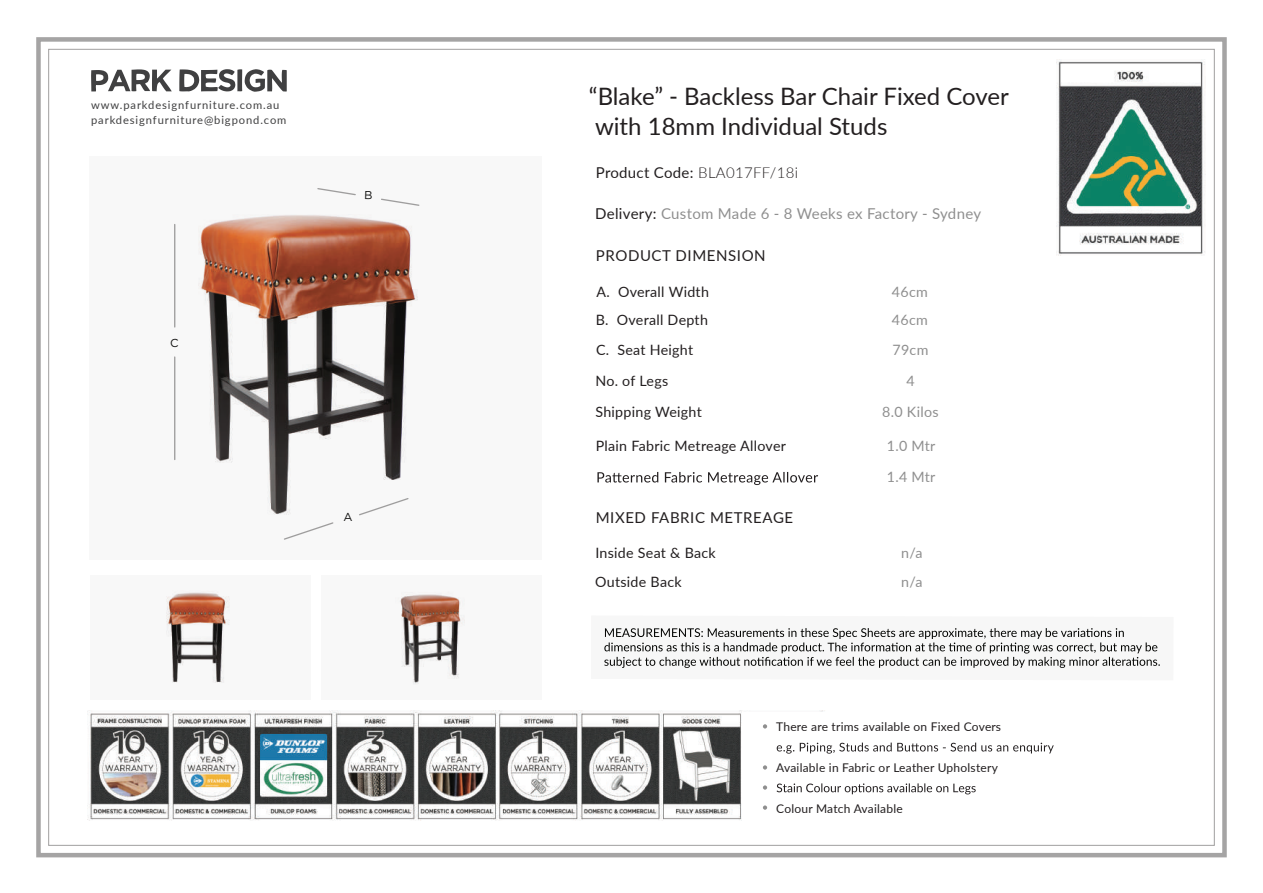
<style>
.page{position:relative;width:1263px;height:893px;background:#fff}
.page>*{position:absolute;margin:0;border:0;box-sizing:border-box;transform-origin:0 0}
.t1{font:24px/30.3px "Lato";color:#231f20}
.t2{font:15px "Lato";letter-spacing:.02em;color:#8f8f8f}
.t3{font:15px "Lato";letter-spacing:.04em;color:#231f20}
.t4{font:15px "Lato";letter-spacing:.02em;color:#231f20}
.t5{font:14.25px/27.9px "Lato";letter-spacing:.02em;color:#231f20}
.t6{font:14.25px/30.8px "Lato";letter-spacing:.02em;color:#8f8f8f;text-align:center}
.t7{font:12px "Lato";letter-spacing:.02em;color:#231f20}
.t8{font:11.55px "Gotham";color:#050504}
.t9{font:11.1px/15.1px "Lato";letter-spacing:.08em;color:#404041}
.s1{font-weight:300}
.s2{color:#231f20}
</style>
<div class="page">
<svg style="left:91px;top:69px;width:81px;height:22px"></svg>
<svg style="left:179px;top:69px;width:108px;height:23px"></svg>
<div style="left:36px;top:37px;width:1191px;height:820px;border:5px solid #a5a4a4"></div>
<svg style="left:604px;top:628px;width:556px;height:40px"></svg>
<svg style="left:174px;top:188px;width:246px;height:352px"></svg>
<svg style="left:166px;top:590px;width:64px;height:93px"></svg>
<svg style="left:395px;top:591px;width:70px;height:94px;fill:#f0f0f0"></svg>
<svg style="left:597px;top:472px;width:221px;height:13px"></svg>
<img style="left:87px;top:710px;width:738px;height:111px">
<div style="left:742px;top:712px;width:84px;height:109px;background:#fff"></div>
<svg style="left:777px;top:743px;width:277px;height:11px"></svg>
<svg style="left:776px;top:783px;width:200px;height:11px"></svg>
<svg style="left:763px;top:724px;width:4px;height:4px"></svg>
<svg style="left:763px;top:765px;width:4px;height:5px"></svg>
<svg style="left:763px;top:785px;width:4px;height:5px"></svg>
<svg style="left:763px;top:805px;width:4px;height:5px"></svg>
<img style="left:1057px;top:59px;width:148px;height:196px">
<svg style="left:365px;top:191px;width:7px;height:8px"></svg>
<p class="t9" style="left:91px;top:97px;width:197px">www.parkdesignfurniture.com.au parkdesignfurniture@bigpond.com</p>
<p class="t8" style="left:170px;top:336px;width:10px">C</p>
<p class="t8" style="left:343px;top:510px;width:11px">A</p>
<h1 class="t1" style="left:589px;top:80px;width:422px">“Blake” - Backless Bar Chair Fixed Cover with 18mm Individual Studs</h1>
<p class="t4" style="left:596px;top:162px;width:204px">Product Code: <span class="s1">BLA017FF/18i</span></p>
<p class="t2" style="left:595px;top:203px;width:387px"><span class="s2">Delivery:</span> Custom Made 6 - 8 Weeks ex Factory - Sydney</p>
<p class="t3" style="left:596px;top:245px;width:171px">PRODUCT DIMENSION</p>
<p class="t5" style="left:596px;top:277px;width:115px">A. Overall Width<br>B. Overall Depth</p>
<p class="t5" style="left:595px;top:334px;width:99px;line-height:30.8px">C. Seat Height<br>No. of Legs</p>
<p class="t6" style="left:892px;top:276px;width:37px">46cm</p>
<p class="t6" style="left:892px;top:304px;width:37px">46cm</p>
<p class="t6" style="left:892px;top:334px;width:37px">79cm<br>4</p>
<p class="t5" style="left:595px;top:398px;width:108px">Shipping Weight</p>
<p class="t6" style="left:882px;top:396px;width:58px">8.0 Kilos</p>
<p class="t5" style="left:596px;top:431px;width:192px">Plain Fabric Metreage Allover</p>
<p class="t3" style="left:596px;top:507px;width:199px">MIXED FABRIC METREAGE</p>
<p class="t5" style="left:595px;top:537px;width:122px;line-height:29.4px">Inside Seat &amp; Back<br>Outside Back</p>
<p class="t6" style="left:887px;top:430px;width:50px">1.0 Mtr</p>
<p class="t6" style="left:887px;top:461px;width:50px">1.4 Mtr</p>
<p class="t6" style="left:901px;top:537px;width:23px">n/a</p>
<p class="t6" style="left:901px;top:566px;width:23px">n/a</p>
<p class="t7" style="left:776px;top:718px;width:226px">There are trims available on Fixed Covers</p>
<p class="t7" style="left:776px;top:759px;width:223px">Available in Fabric or Leather Upholstery</p>
<p class="t7" style="left:776px;top:800px;width:128px">Colour Match Available</p>
</div>
